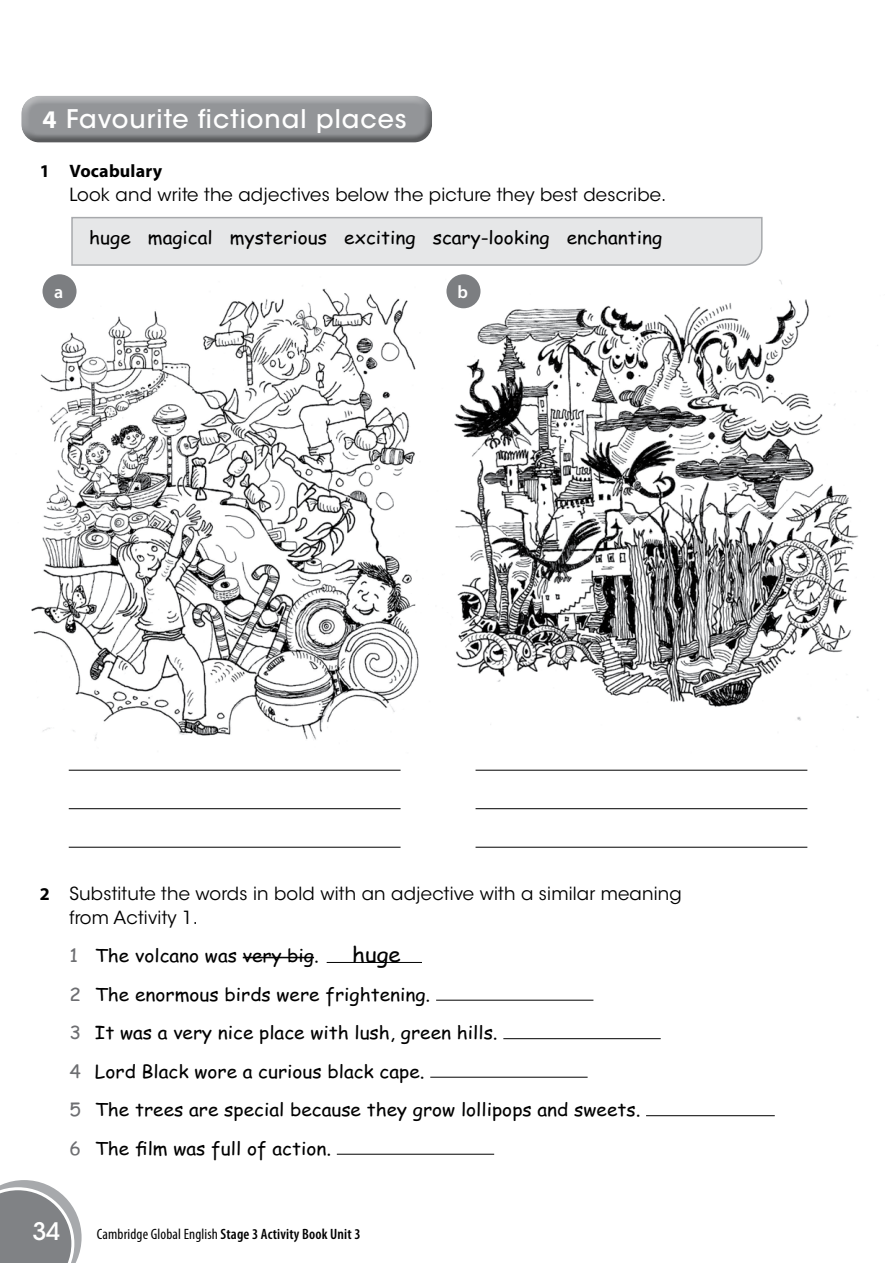
<style>
.page{position:relative;width:893px;height:1263px;background:#fff}
.page>*{position:absolute;margin:0;border:0;box-sizing:border-box;transform-origin:0 0}
.t1{font:500 25.5px "ITC Avant Garde Std";letter-spacing:.04em;color:#fff}
.t2{font:500 24px "ITC Avant Garde Std";color:#fff}
.t3{font:21px "Comic Sans MSOE";color:#000;scale:1.06 1}
.t4{font:18px/38.5px "Comic Sans MSOE";color:#000;scale:1.06 1}
.t5{font:18px/24px "ITC Avant Garde Std";letter-spacing:.01em;color:#000}
.t6{font:700 18px "Myriad Pro";letter-spacing:.01em;color:#000}
.t7{font:600 18px "Myriad Pro";color:#fff}
.t8{font:600 condensed 15px "Myriad Pro";letter-spacing:.01em;color:#000}
.s1{font-family:"Myriad Pro";font-weight:700}
.s2{color:#6d6e71}
.s3{font-weight:400}
</style>
<div class="page">
<svg style="left:0;top:1180px;width:82px;height:83px"></svg>
<img style="left:449px;top:274px;width:419px;height:451px">
<img style="left:31px;top:274px;width:388px;height:467px">
<div style="left:21px;top:95px;width:413px;height:37px;background:#b1b2b5"></div>
<div style="left:21px;top:100px;width:413px;height:44px;background:#000;opacity:.4"></div>
<hr style="left:243px;top:957px;width:71px;height:1px;background:#000">
<hr style="left:327px;top:962px;width:95px;height:1px;background:#000">
<hr style="left:436px;top:1000px;width:157px;height:1px;background:#000">
<hr style="left:503px;top:1038px;width:158px;height:1px;background:#000">
<hr style="left:430px;top:1077px;width:158px;height:1px;background:#000">
<hr style="left:646px;top:1115px;width:129px;height:1px;background:#000">
<hr style="left:337px;top:1154px;width:157px;height:1px;background:#000">
<svg style="left:71px;top:216px;width:692px;height:50px;background:#e2e3e4"></svg>
<hr style="left:69px;top:770px;width:332px;height:1px;background:#000">
<hr style="left:69px;top:808px;width:332px;height:1px;background:#000">
<hr style="left:69px;top:847px;width:332px;height:1px;background:#000">
<hr style="left:476px;top:770px;width:331px;height:1px;background:#000">
<hr style="left:476px;top:808px;width:331px;height:1px;background:#000">
<hr style="left:476px;top:847px;width:331px;height:1px;background:#000">
<div style="left:43px;top:274px;width:34px;height:34px;background:#7c7e81;border-radius:50%"></div>
<div style="left:446px;top:274px;width:34px;height:34px;background:#7c7e81;border-radius:50%"></div>
<h1 class="t1" style="left:43px;top:102px;width:366px"><span class="s1">4</span> Favourite fictional places</h1>
<p class="t6" style="left:40px;top:159px;width:124px">1 Vocabulary</p>
<p class="t5" style="left:69px;top:182px;width:598px">Look and write the adjectives below the picture they best describe.</p>
<p class="t4" style="left:89px;top:217px;width:542px">huge magical mysterious exciting scary-looking enchanting</p>
<p class="t7" style="left:54px;top:281px;width:11px">a</p>
<p class="t7" style="left:457px;top:281px;width:12px">b</p>
<p class="t5" style="left:69px;top:881px;width:614px;text-indent:-30px"><span class="s1">2</span> Substitute the words in bold with an adjective with a similar meaning from Activity 1.</p>
<p class="t4" style="left:69px;top:936px;width:237px"><span class="s2">1</span> The volcano was very big.</p>
<p class="t3" style="left:352px;top:939px;width:47px">huge</p>
<p class="t4" style="left:69px;top:974px;width:540px"><span class="s2">2</span> The enormous birds were frightening.<br><span class="s2">3</span> It was a very nice place with lush, green hills.<br><span class="s2">4</span> Lord Black wore a curious black cape.<br><span class="s2">5</span> The trees are special because they grow lollipops and sweets.<br><span class="s2">6</span> The film was full of action.</p>
<h2 class="t2" style="left:33px;top:1217px;width:29px">34</h2>
<p class="t8" style="left:97px;top:1226px;width:265px"><span class="s3">Cambridge Global English</span> Stage 3 Activity Book Unit 3</p>
</div>
